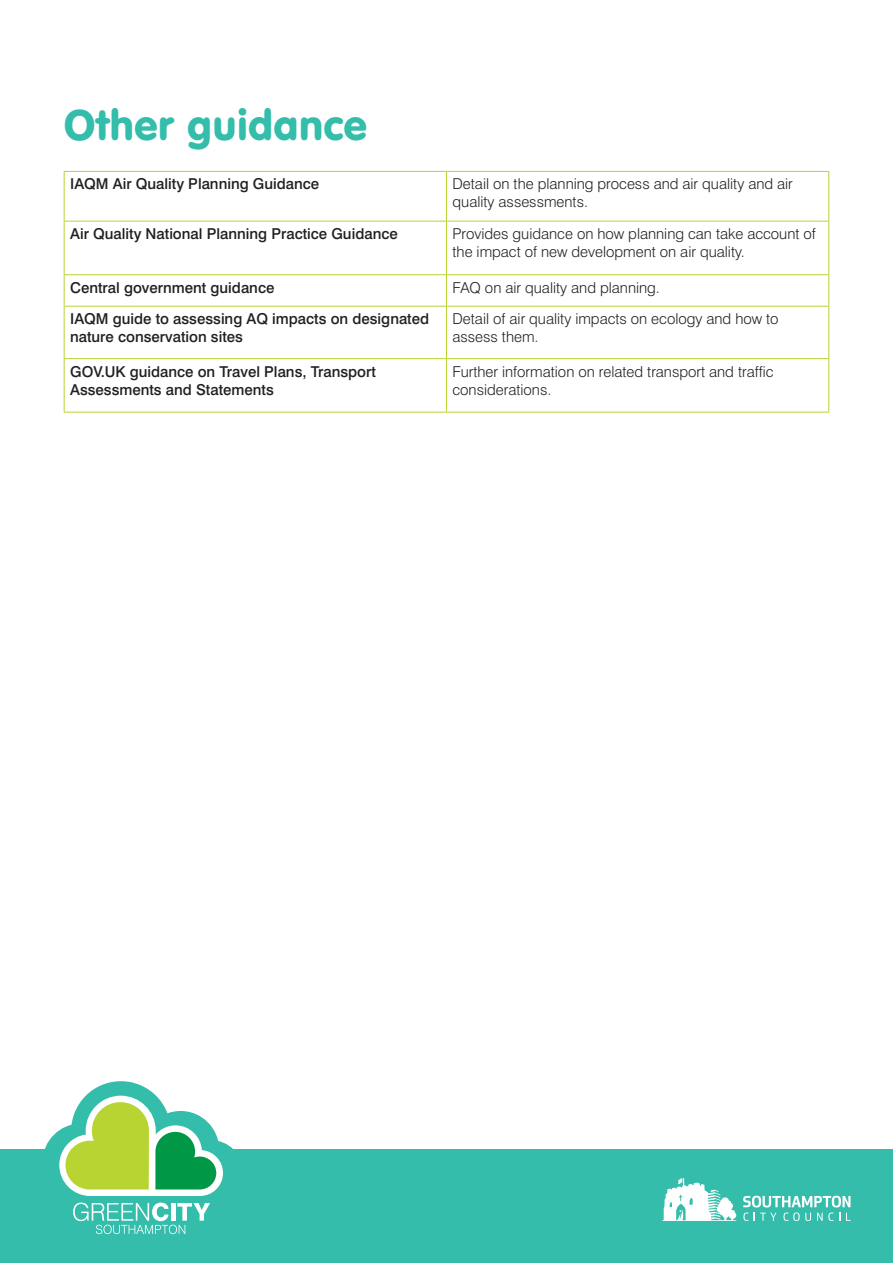
<style>
.page{position:relative;width:893px;height:1263px;background:#fff}
.page>*{position:absolute;margin:0;border:0;box-sizing:border-box;transform-origin:0 0}
.Main_title{font:42px "VAG Rounded BT";color:#33bdaa}
.t1{font:300 15px/18px "Swiss 721 BT";color:#231f20}
.t2{font:500 15px/18px "Swiss 721 BT";color:#231f20}
</style>
<div class="page">
<div style="left:0;top:1150px;width:893px;height:113px;background:#33bdaa"></div>
<div style="left:43px;top:1123px;width:77px;height:77px;background:#33bdaa;border-radius:50%"></div>
<div style="left:71px;top:1081px;width:100px;height:100px;background:#33bdaa;border-radius:50%"></div>
<div style="left:179px;top:1140px;width:64px;height:65px;background:#33bdaa;border-radius:50%"></div>
<svg style="left:662px;top:1178px;width:74px;height:43px"></svg>
<svg style="left:743px;top:1196px;width:108px;height:25px"></svg>
<svg style="left:73px;top:1202px;width:137px;height:32px"></svg>
<svg style="left:59px;top:1096px;width:164px;height:100px"></svg>
<hr style="left:64px;top:171px;width:382px;height:1px;background:#b8d432">
<hr style="left:64px;top:172px;width:1px;height:49px;background:#b8d432">
<hr style="left:446px;top:171px;width:383px;height:1px;background:#b8d432">
<hr style="left:446px;top:172px;width:1px;height:49px;background:#b8d432">
<hr style="left:828px;top:172px;width:1px;height:49px;background:#b8d432">
<hr style="left:64px;top:221px;width:382px;height:1px;background:#b8d432">
<hr style="left:64px;top:221px;width:1px;height:53px;background:#b8d432">
<hr style="left:446px;top:221px;width:383px;height:1px;background:#b8d432">
<hr style="left:446px;top:221px;width:1px;height:53px;background:#b8d432">
<hr style="left:828px;top:221px;width:1px;height:53px;background:#b8d432">
<hr style="left:64px;top:274px;width:382px;height:1px;background:#b8d432">
<hr style="left:64px;top:275px;width:1px;height:31px;background:#b8d432">
<hr style="left:446px;top:274px;width:383px;height:1px;background:#b8d432">
<hr style="left:446px;top:275px;width:1px;height:31px;background:#b8d432">
<hr style="left:828px;top:275px;width:1px;height:31px;background:#b8d432">
<hr style="left:64px;top:306px;width:382px;height:1px;background:#b8d432">
<hr style="left:64px;top:307px;width:1px;height:51px;background:#b8d432">
<hr style="left:446px;top:306px;width:383px;height:1px;background:#b8d432">
<hr style="left:446px;top:307px;width:1px;height:51px;background:#b8d432">
<hr style="left:828px;top:307px;width:1px;height:51px;background:#b8d432">
<hr style="left:64px;top:358px;width:382px;height:1px;background:#b8d432">
<hr style="left:64px;top:359px;width:1px;height:53px;background:#b8d432">
<hr style="left:64px;top:412px;width:382px;height:1px;background:#b8d432">
<hr style="left:446px;top:358px;width:383px;height:1px;background:#b8d432">
<hr style="left:446px;top:359px;width:1px;height:53px;background:#b8d432">
<hr style="left:828px;top:359px;width:1px;height:53px;background:#b8d432">
<hr style="left:446px;top:412px;width:383px;height:1px;background:#b8d432">
<p class="Main_title" style="left:64px;top:99px;width:305px">Other guidance</p>
<p class="t2" style="left:70px;top:175px;width:251px">IAQM Air Quality Planning Guidance</p>
<p class="t1" style="left:452px;top:175px;width:342px">Detail on the planning process and air quality and air quality assessments.</p>
<p class="t2" style="left:70px;top:225px;width:329px">Air Quality National Planning Practice Guidance</p>
<p class="t1" style="left:452px;top:225px;width:365px">Provides guidance on how planning can take account of the impact of new development on air quality.</p>
<p class="t2" style="left:70px;top:278px;width:206px">Central government guidance</p>
<p class="t1" style="left:452px;top:278px;width:209px">FAQ on air quality and planning.</p>
<p class="t2" style="left:70px;top:310px;width:360px">IAQM guide to assessing AQ impacts on designated nature conservation sites</p>
<p class="t1" style="left:452px;top:310px;width:328px">Detail of air quality impacts on ecology and how to assess them.</p>
<p class="t2" style="left:70px;top:362px;width:307px">GOV.UK guidance on Travel Plans, Transport<br>Assessments and Statements</p>
<p class="t1" style="left:452px;top:362px;width:322px">Further information on related transport and traffic considerations.</p>
</div>
